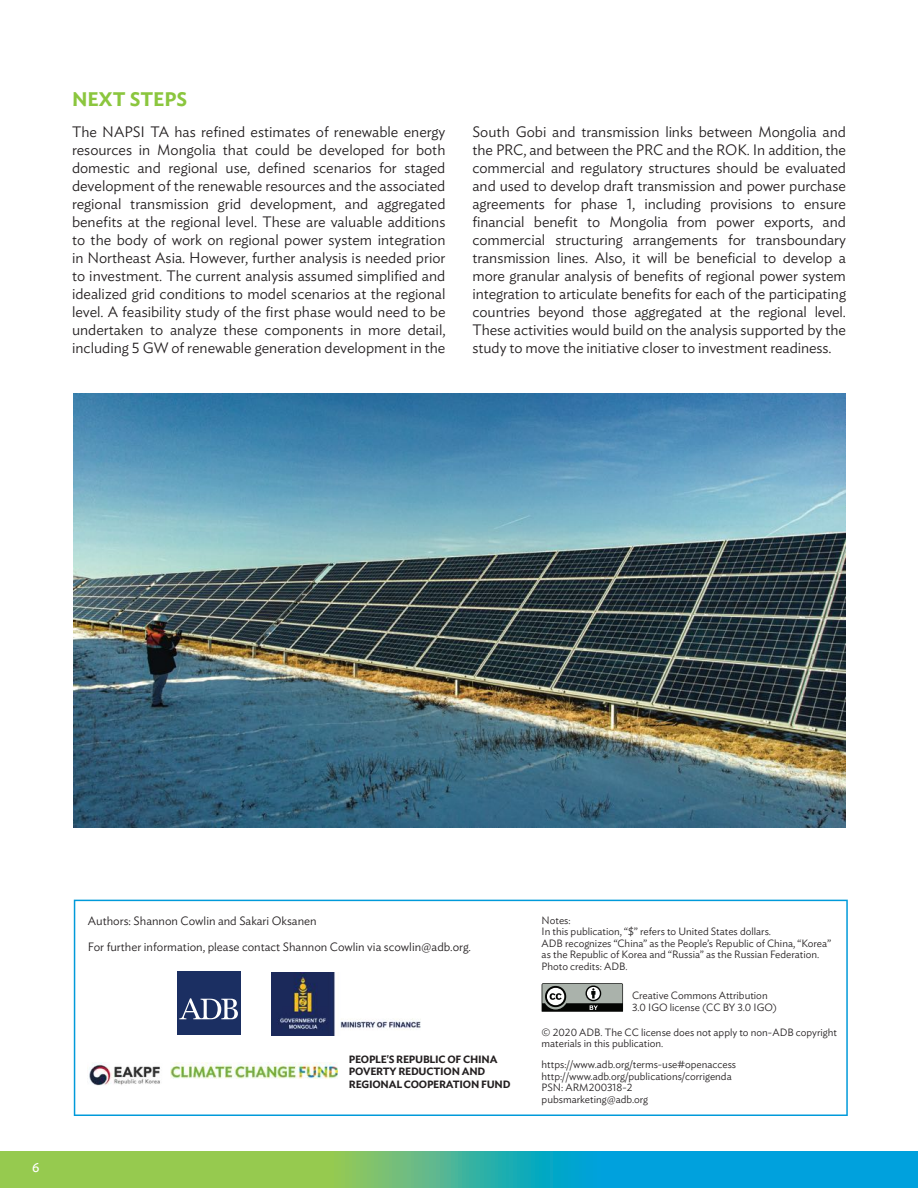
<style>
.page{position:relative;width:918px;height:1188px;background:#fff}
.page>*{position:absolute;margin:0;border:0;box-sizing:border-box;transform-origin:0 0}
.t1{font:600 19.5px "Ideal Sans";color:#8bc63e}
.t2{font:300 15px/18px "Ideal Sans";letter-spacing:-.005em;color:#231f20;text-align:justify}
.t3{font:13.5px "Ideal Sans";color:#fff}
.t4{font:300 12px/26.1px "Ideal Sans";color:#231f20}
.t5{font:300 10.5px/11.6px "Ideal Sans";color:#231f20}
.t6{font:600 10.5px/12.6px "Ideal Sans";letter-spacing:-.02em;color:#231f20}
</style>
<div class="page">
<svg style="left:0;top:1151px;width:918px;height:37px"></svg>
<svg style="left:74px;top:900px;width:774px;height:216px"></svg>
<svg style="left:542px;top:983px;width:88px;height:29px"></svg>
<img style="left:272px;top:973px;width:151px;height:62px">
<div style="left:178px;top:972px;width:63px;height:63px;background:#1b2f62"></div>
<svg style="left:179px;top:998px;width:59px;height:21px"></svg>
<img style="left:74px;top:394px;width:772px;height:433px">
<img style="left:170px;top:1063px;width:168px;height:16px">
<img style="left:88px;top:1063px;width:74px;height:23px">
<h1 class="t1" style="left:72px;top:83px;width:117px">NEXT STEPS</h1>
<p class="t2" style="left:72px;top:122px;width:375px">The NAPSI TA has refined estimates of renewable energy resources in Mongolia that could be developed for both domestic and regional use, defined scenarios for staged development of the renewable resources and the associated regional transmission grid development, and aggregated benefits at the regional level. These are valuable additions to the body of work on regional power system integration in Northeast Asia. However, further analysis is needed prior to investment. The current analysis assumed simplified and idealized grid conditions to model scenarios at the regional level. A feasibility study of the first phase would need to be undertaken to analyze these components in more detail, including 5 GW of renewable generation development in the</p>
<p class="t2" style="left:472px;top:122px;width:375px">South Gobi and transmission links between Mongolia and the PRC, and between the PRC and the ROK. In addition, the commercial and regulatory structures should be evaluated and used to develop draft transmission and power purchase agreements for phase 1, including provisions to ensure financial benefit to Mongolia from power exports, and commercial structuring arrangements for transboundary transmission lines. Also, it will be beneficial to develop a more granular analysis of benefits of regional power system integration to articulate benefits for each of the participating countries beyond those aggregated at the regional level.<br>These activities would build on the analysis supported by the study to move the initiative closer to investment readiness.</p>
<p class="t3" style="left:32px;top:1157px;width:9px">6</p>
<p class="t4" style="left:88px;top:906px;width:385px">Authors: Shannon Cowlin and Sakari Oksanen<br>For further information, please contact Shannon Cowlin via scowlin@adb.org.</p>
<p class="t5" style="left:542px;top:913px;width:291px">Notes:<br>In this publication, “$” refers to United States dollars.<br>ADB recognizes “China” as the People’s Republic of China, “Korea” as the Republic of Korea and “Russia” as the Russian Federation.<br>Photo credits: ADB.</p>
<p class="t5" style="left:632px;top:989px;width:147px">Creative Commons Attribution<br>3.0 IGO license (CC BY 3.0 IGO)</p>
<p class="t5" style="left:542px;top:1026px;width:297px">© 2020 ADB. The CC license does not apply to non-ADB copyright materials in this publication.</p>
<p class="t5" style="left:542px;top:1058px;width:196px">https://www.adb.org/terms-use#openaccess http://www.adb.org/publications/corrigenda PSN: ARM200318-2 pubsmarketing@adb.org</p>
<p class="t6" style="left:349px;top:1052px;width:163px">PEOPLE'S REPUBLIC OF CHINA<br>POVERTY REDUCTION AND<br>REGIONAL COOPERATION FUND</p>
</div>
